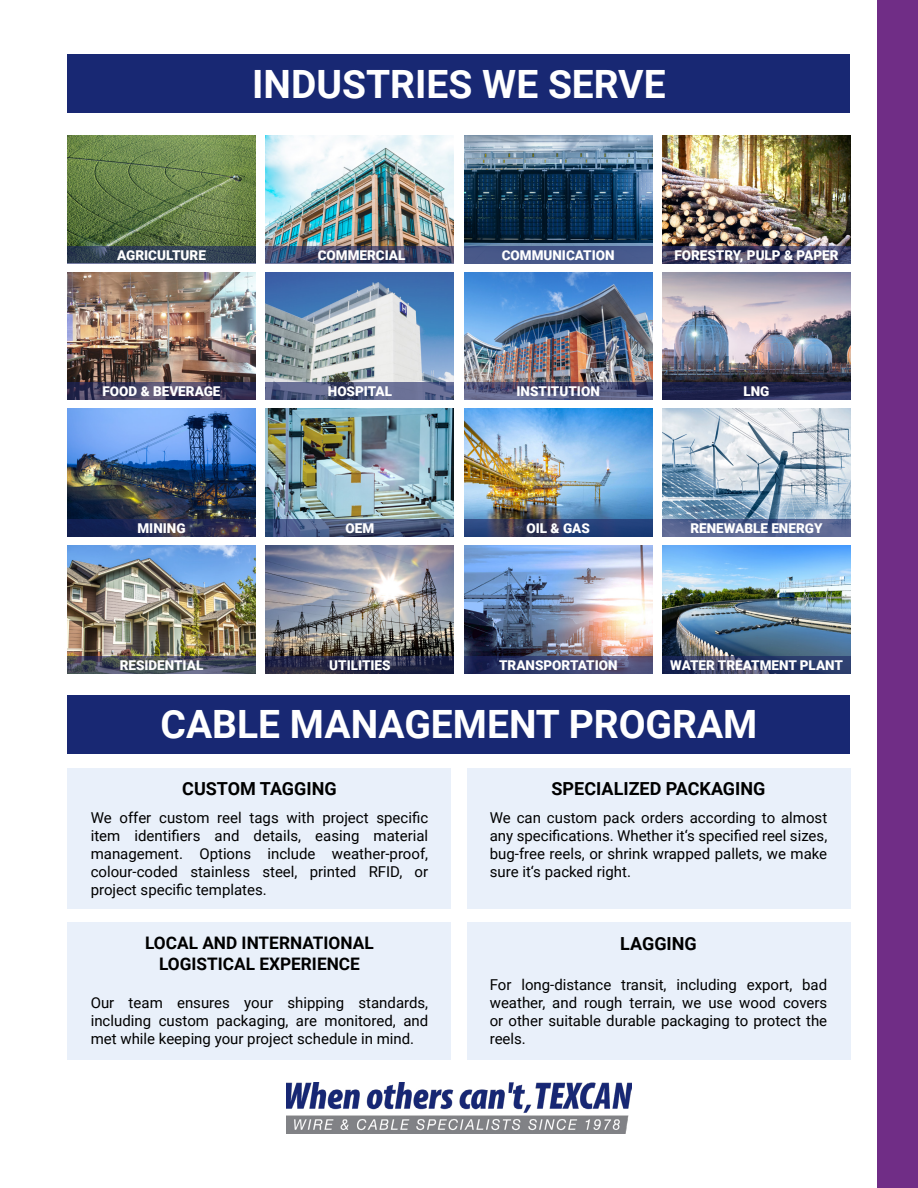
<style>
.page{position:relative;width:918px;height:1188px;background:#fff}
.page>*{position:absolute;margin:0;border:0;box-sizing:border-box;transform-origin:0 0}
.t1{font:700 39px "Roboto";color:#fff}
.t2{font:700 18px "Roboto";color:#000}
.t3{font:700 17.25px/20.7px "Roboto";color:#000;text-align:center}
.t4{font:15px/18px "Roboto";color:#000;text-align:justify}
.t5{font:900 13.5px "Roboto";color:#fff}
</style>
<div class="page">
<div style="left:878px;top:0;width:40px;height:1188px;background:#702d86"></div>
<img style="left:662px;top:546px;width:188px;height:110px">
<img style="left:286px;top:1083px;width:346px;height:51px">
<div style="left:68px;top:922px;width:383px;height:138px;background:#e9f0fa"></div>
<div style="left:467px;top:922px;width:383px;height:138px;background:#e9f0fa"></div>
<div style="left:68px;top:768px;width:383px;height:141px;background:#e9f0fa"></div>
<div style="left:467px;top:768px;width:383px;height:141px;background:#e9f0fa"></div>
<div style="left:68px;top:695px;width:782px;height:58px;background:#182873"></div>
<div style="left:68px;top:54px;width:782px;height:59px;background:#182873"></div>
<img style="left:266px;top:272px;width:188px;height:110px">
<img style="left:266px;top:408px;width:188px;height:111px">
<img style="left:68px;top:272px;width:188px;height:110px">
<img style="left:464px;top:546px;width:188px;height:110px">
<img style="left:68px;top:408px;width:188px;height:111px">
<img style="left:662px;top:272px;width:188px;height:110px">
<img style="left:464px;top:408px;width:188px;height:111px">
<img style="left:68px;top:546px;width:188px;height:110px">
<svg style="left:68px;top:519px;width:188px;height:17px;background:#252a51"></svg>
<svg style="left:662px;top:382px;width:188px;height:18px;background:#242852"></svg>
<svg style="left:464px;top:519px;width:188px;height:17px;background:#2b3e6c"></svg>
<svg style="left:68px;top:656px;width:188px;height:17px;background:#474d5a"></svg>
<img style="left:266px;top:135px;width:188px;height:111px">
<img style="left:662px;top:135px;width:188px;height:111px">
<svg style="left:464px;top:656px;width:188px;height:17px;background:#3a3f6b"></svg>
<svg style="left:68px;top:382px;width:188px;height:18px;background:#3d3a5b"></svg>
<svg style="left:266px;top:246px;width:188px;height:17px;background:#3f4768"></svg>
<svg style="left:662px;top:246px;width:188px;height:17px;background:#434164"></svg>
<img style="left:464px;top:135px;width:188px;height:111px">
<img style="left:68px;top:135px;width:188px;height:111px">
<svg style="left:68px;top:246px;width:188px;height:17px;background:#314053"></svg>
<svg style="left:266px;top:519px;width:188px;height:17px;background:#46567c"></svg>
<img style="left:464px;top:272px;width:188px;height:110px">
<svg style="left:464px;top:382px;width:188px;height:18px;background:#505278"></svg>
<img style="left:662px;top:408px;width:188px;height:111px">
<svg style="left:662px;top:519px;width:188px;height:17px;background:#556390"></svg>
<svg style="left:662px;top:656px;width:188px;height:17px;background:#303c66"></svg>
<div style="left:464px;top:246px;width:188px;height:17px;background:#475889"></div>
<img style="left:266px;top:546px;width:188px;height:110px">
<svg style="left:266px;top:656px;width:188px;height:17px;background:#252847"></svg>
<svg style="left:266px;top:382px;width:188px;height:18px;background:#596186"></svg>
<h1 class="t1" style="left:252px;top:56px;width:415px">INDUSTRIES WE SERVE</h1>
<p class="t5" style="left:117px;top:246px;width:90px">AGRICULTURE</p>
<p class="t5" style="left:318px;top:246px;width:89px">COMMERCIAL</p>
<p class="t5" style="left:674px;top:246px;width:166px">FORESTRY, PULP &amp; PAPER</p>
<p class="t5" style="left:502px;top:246px;width:115px">COMMUNICATION</p>
<p class="t5" style="left:103px;top:382px;width:119px">FOOD &amp; BEVERAGE</p>
<p class="t5" style="left:328px;top:382px;width:66px">HOSPITAL</p>
<p class="t5" style="left:517px;top:382px;width:85px">INSTITUTION</p>
<p class="t5" style="left:743px;top:382px;width:28px">LNG</p>
<p class="t5" style="left:137px;top:518px;width:50px">MINING</p>
<p class="t5" style="left:346px;top:518px;width:30px">OEM</p>
<p class="t5" style="left:527px;top:518px;width:65px">OIL &amp; GAS</p>
<p class="t5" style="left:690px;top:518px;width:134px">RENEWABLE ENERGY</p>
<p class="t5" style="left:120px;top:656px;width:85px">RESIDENTIAL</p>
<p class="t5" style="left:499px;top:656px;width:120px">TRANSPORTATION</p>
<p class="t5" style="left:329px;top:656px;width:63px">UTILITIES</p>
<p class="t5" style="left:670px;top:656px;width:174px">WATER TREATMENT PLANT</p>
<h1 class="t1" style="left:161px;top:697px;width:598px">CABLE MANAGEMENT PROGRAM</h1>
<p class="t2" style="left:182px;top:776px;width:156px">CUSTOM TAGGING</p>
<p class="t2" style="left:552px;top:776px;width:215px">SPECIALIZED PACKAGING</p>
<p class="t4" style="left:490px;top:808px;width:339px">We can custom pack orders according to almost any specifications. Whether it‘s specified reel sizes, bug-free reels, or shrink wrapped pallets, we make sure it‘s packed right.</p>
<p class="t4" style="left:91px;top:808px;width:339px">We offer custom reel tags with project specific item identifiers and details, easing material management. Options include weather-proof, colour-coded stainless steel, printed RFID, or project specific templates.</p>
<p class="t3" style="left:145px;top:932px;width:230px">LOCAL AND INTERNATIONAL<br>LOGISTICAL EXPERIENCE</p>
<p class="t2" style="left:620px;top:931px;width:78px">LAGGING</p>
<p class="t4" style="left:490px;top:975px;width:339px">For long-distance transit, including export, bad weather, and rough terrain, we use wood covers or other suitable durable packaging to protect the reels.</p>
<p class="t4" style="left:91px;top:993px;width:339px">Our team ensures your shipping standards, including custom packaging, are monitored, and met while keeping your project schedule in mind.</p>
</div>
